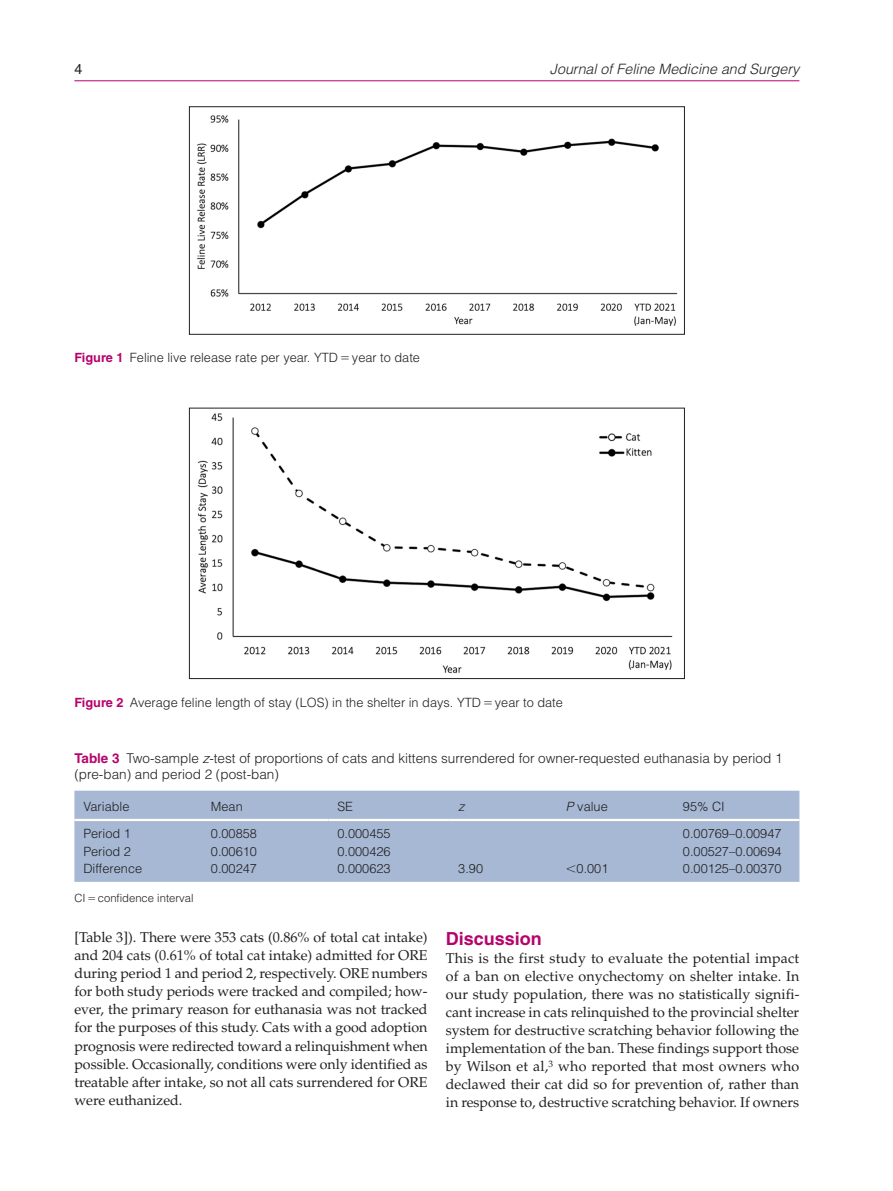
<style>
.page{position:relative;width:893px;height:1191px;background:#fff}
.page>*{position:absolute;margin:0;border:0;box-sizing:border-box;transform-origin:0 0}
.t1{font:700 18px "Helvetica LT Std";color:#b6036c}
.t2{font:14.25px/18px "Palatino LT Std";letter-spacing:-.005em;color:#231f20;text-align:justify}
.t3{font:italic 300 14.25px "Helvetica LT Std";color:#231f20}
.t4{font:14.25px "Helvetica LT Std";color:#231f20}
.t5{font:300 13.5px/15.8px "Helvetica LT Std";color:#231f20}
.t6{font:300 12.75px "Helvetica LT Std";color:#231f20}
.t7{font:italic 300 12.75px "Helvetica LT Std";color:#231f20}
.t8{font:300 11.25px "Helvetica LT Std";color:#231f20}
.s1{font-weight:700;color:#b6036c}
.s2{font-style:italic}
</style>
<div class="page">
<hr style="left:74px;top:80px;width:725px;height:1px;background:#b6036c">
<img style="left:197px;top:115px;width:481px;height:211px">
<div style="left:189px;top:106px;width:496px;height:229px;border:1px solid #231f20"></div>
<img style="left:197px;top:413px;width:476px;height:260px">
<div style="left:189px;top:408px;width:496px;height:271px;border:1px solid #231f20"></div>
<div style="left:74px;top:790px;width:725px;height:92px;background:#a6b8d3"></div>
<hr style="left:74px;top:819px;width:128px;height:2px;background:#fff">
<hr style="left:202px;top:819px;width:126px;height:2px;background:#fff">
<hr style="left:328px;top:819px;width:121px;height:2px;background:#fff">
<hr style="left:449px;top:819px;width:108px;height:2px;background:#fff">
<hr style="left:557px;top:819px;width:117px;height:2px;background:#fff">
<hr style="left:674px;top:819px;width:125px;height:2px;background:#fff">
<svg style="left:567px;top:865px;width:8px;height:7px"></svg>
<p class="t4" style="left:74px;top:61px;width:9px">4</p>
<p class="t3" style="left:550px;top:60px;width:251px">Journal of Feline Medicine and Surgery</p>
<p class="t6" style="left:74px;top:350px;width:347px"><span class="s1">Figure 1</span> Feline live release rate per year. YTD year to date</p>
<p class="t6" style="left:74px;top:694px;width:490px"><span class="s1">Figure 2</span> Average feline length of stay (LOS) in the shelter in days. YTD year to date</p>
<p class="t5" style="left:74px;top:750px;width:710px"><span class="s1">Table 3</span> Two-sample <span class="s2">z</span>-test of proportions of cats and kittens surrendered for owner-requested euthanasia by period 1 (pre-ban) and period 2 (post-ban)</p>
<p class="t6" style="left:83px;top:798px;width:48px">Variable</p>
<p class="t6" style="left:211px;top:798px;width:33px">Mean</p>
<p class="t6" style="left:337px;top:798px;width:17px">SE</p>
<p class="t7" style="left:458px;top:798px;width:8px">z</p>
<p class="t6" style="left:566px;top:798px;width:43px"><span class="s2">P</span> value</p>
<p class="t6" style="left:683px;top:798px;width:43px">95% CI</p>
<p class="t6" style="left:83px;top:826px;width:49px">Period 1</p>
<p class="t6" style="left:211px;top:826px;width:48px">0.00858</p>
<p class="t6" style="left:337px;top:826px;width:55px">0.000455</p>
<p class="t6" style="left:683px;top:826px;width:100px">0.00769–0.00947</p>
<p class="t6" style="left:83px;top:843px;width:49px">Period 2</p>
<p class="t6" style="left:211px;top:843px;width:48px">0.00610</p>
<p class="t6" style="left:337px;top:843px;width:55px">0.000426</p>
<p class="t6" style="left:683px;top:843px;width:100px">0.00527–0.00694</p>
<p class="t6" style="left:83px;top:860px;width:60px">Difference</p>
<p class="t6" style="left:211px;top:860px;width:48px">0.00247</p>
<p class="t6" style="left:337px;top:860px;width:55px">0.000623</p>
<p class="t6" style="left:458px;top:860px;width:26px">3.90</p>
<p class="t6" style="left:577px;top:860px;width:33px">0.001</p>
<p class="t6" style="left:683px;top:860px;width:100px">0.00125–0.00370</p>
<p class="t8" style="left:74px;top:891px;width:121px">CI confidence interval</p>
<p class="t1" style="left:446px;top:927px;width:98px">Discussion</p>
<p class="t2" style="left:446px;top:949px;width:355px">This is the first study to evaluate the potential impact of a ban on elective onychectomy on shelter intake. In our study population, there was no statistically signifi&shy;cant increase in cats relinquished to the provincial shelter system for destructive scratching behavior following the implementation of the ban. These findings support those by Wilson et al,<sup>3</sup> who reported that most owners who declawed their cat did so for prevention of, rather than in response to, destructive scratching behavior. If owners</p>
<p class="t2" style="left:74px;top:929px;width:355px">[Table 3]). There were 353 cats (0.86% of total cat intake) and 204 cats (0.61% of total cat intake) admitted for ORE during period 1 and period 2, respectively. ORE numbers for both study periods were tracked and compiled; how&shy;ever, the primary reason for euthanasia was not tracked for the purposes of this study. Cats with a good adoption prognosis were redirected toward a relinquishment when possible. Occasionally, conditions were only identified as treatable after intake, so not all cats surrendered for ORE were euthanized.</p>
</div>
